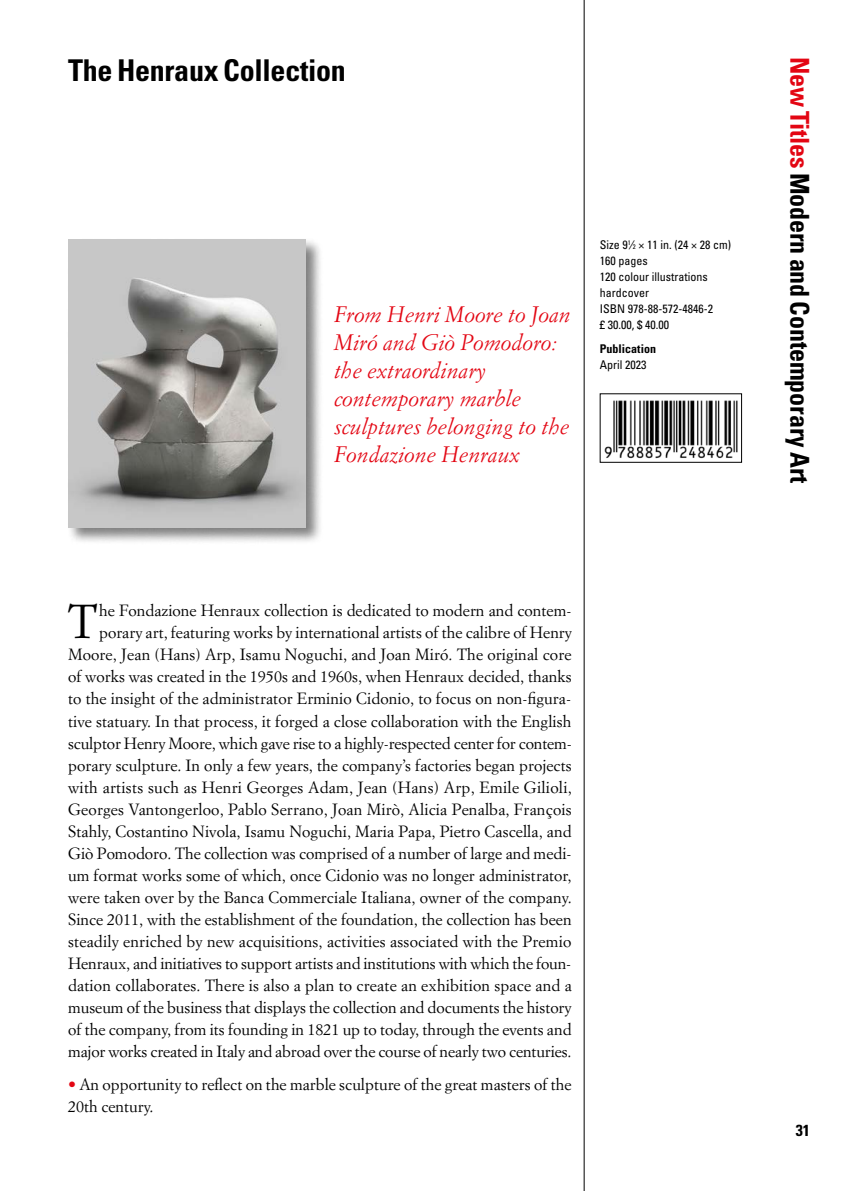
<style>
.page{position:relative;width:851px;height:1191px;background:#fff}
.page>*{position:absolute;margin:0;border:0;box-sizing:border-box;transform-origin:0 0}
.t1{font:46.8px "Simoncini Garamond";color:#000}
.t2{font:700 condensed 30px "Univers";letter-spacing:-.01em;color:#000}
.t3{font:700 condensed 26px "Univers";letter-spacing:-.005em;color:#000}
.t4{font:italic 22px/28px "Simoncini Garamond";color:#e30613}
.t5{font:16px/22px "Simoncini Garamond";color:#000;text-align:right}
.t6{font:700 condensed 16px "Univers";color:#000}
.t7{font:condensed 12px/16px "Univers";color:#000}
.t8{font:700 condensed 12px "Univers";color:#000}
.s1{font-size:6.6px}
.s2{color:#e30613}
</style>
<div class="page">
<hr style="left:583px;top:0;width:1px;height:1191px;background:#000">
<img style="left:604px;top:400px;width:134px;height:59px">
<div style="left:66px;top:238px;width:257px;height:307px;background:#000;opacity:.5"></div>
<img style="left:68px;top:239px;width:237px;height:288px">
<h2 class="t2" style="left:68px;top:51px;width:279px">The Henraux Collection</h2>
<h3 class="t4" style="left:334px;top:300px;width:238px">From Henri Moore to Joan<br>Miró and Giò Pomodoro: the extraordinary contemporary marble sculptures belonging to the<br>Fondazione Henraux</h3>
<p class="t7" style="left:600px;top:237px;width:133px">Size 9<sup>1</sup>⁄<span class="s1">2</span> × 11 in. (24 × 28 cm)<br>160 pages<br>120 colour illustrations hardcover<br>ISBN 978-88-572-4846-2<br>£ 30.00, $ 40.00</p>
<p class="t8" style="left:600px;top:341px;width:58px">Publication</p>
<p class="t7" style="left:600px;top:357px;width:48px">April 2023</p>
<h1 class="t1" style="left:67px;top:593px;width:32px">T</h1>
<p class="t5" style="left:68px;top:599px;width:505px">he Fondazione Henraux collection is dedicated to modern and contem&shy;porary art, featuring works by international artists of the calibre of Henry Moore, Jean (Hans) Arp, Isamu Noguchi, and Joan Miró. The original core of works was created in the 1950s and 1960s, when Henraux decided, thanks to the insight of the administrator Erminio Cidonio, to focus on non-figura&shy;tive statuary. In that process, it forged a close collaboration with the English sculptor Henry Moore, which gave rise to a highly-respected center for contem&shy;porary sculpture. In only a few years, the company’s factories began projects with artists such as Henri Georges Adam, Jean (Hans) Arp, Emile Gilioli, Georges Vantongerloo, Pablo Serrano, Joan Mirò, Alicia Penalba, François Stahly, Costantino Nivola, Isamu Noguchi, Maria Papa, Pietro Cascella, and Giò Pomodoro. The collection was comprised of a number of large and medi&shy;um format works some of which, once Cidonio was no longer administrator, were taken over by the Banca Commerciale Italiana, owner of the company.<br>Since 2011, with the establishment of the foundation, the collection has been steadily enriched by new acquisitions, activities associated with the Premio Henraux, and initiatives to support artists and institutions with which the foun&shy;dation collaborates. There is also a plan to create an exhibition space and a museum of the business that displays the collection and documents the history of the company, from its founding in 1821 up to today, through the events and major works created in Italy and abroad over the course of nearly two centuries.</p>
<p class="t5" style="left:68px;top:1072px;width:505px;text-align:left"><span class="s2">•</span> An opportunity to reflect on the marble sculpture of the great masters of the<br>20th century.</p>
<h3 class="t3" style="left:815px;top:57px;width:428px;rotate:90deg"><span class="s2">New Titles</span> Modern and Contemporary Art</h3>
<p class="t6" style="left:795px;top:1120px;width:16px">31</p>
</div>
